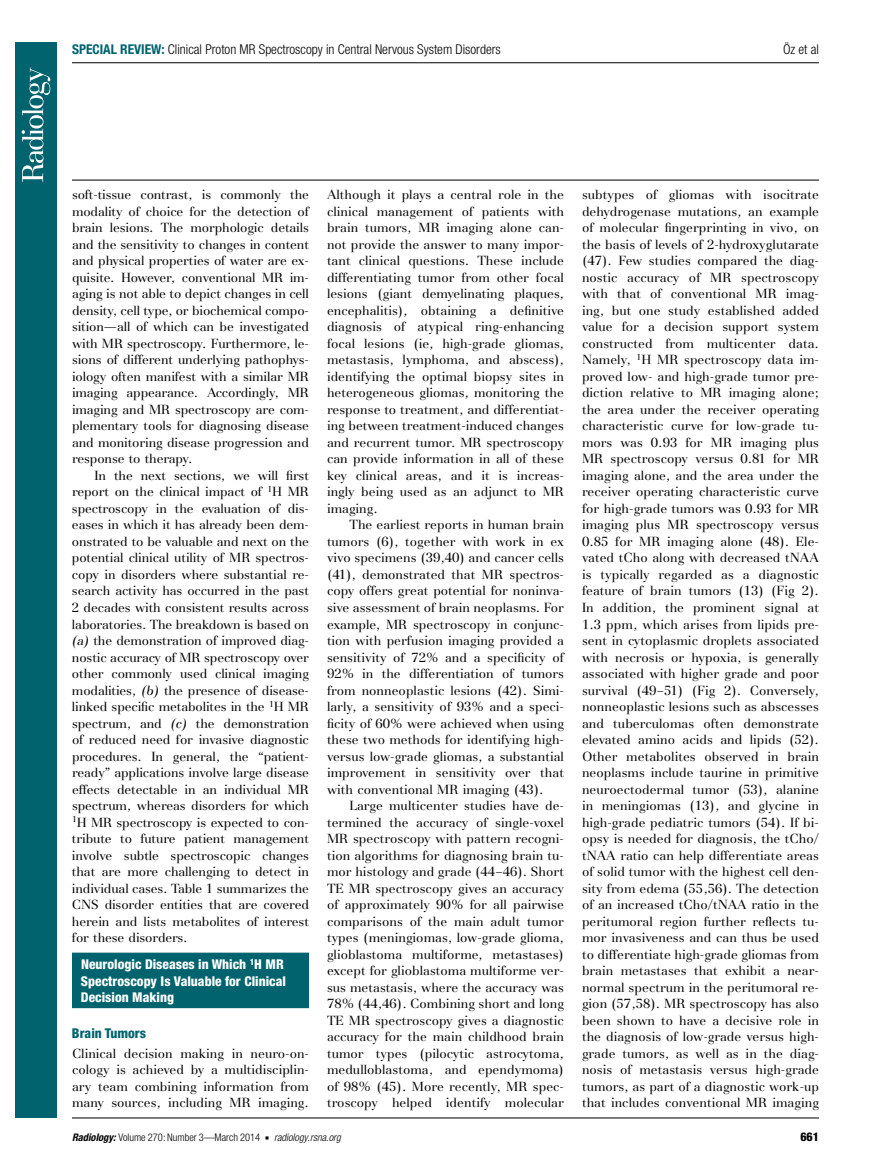
<style>
.page{position:relative;width:891px;height:1175px;background:#fff}
.page>*{position:absolute;margin:0;border:0;box-sizing:border-box;transform-origin:0 0}
.t1{font:300 condensed 13.5px "Helvetica Neue";color:#000}
.t2{font:800 condensed 13.5px/16.5px "Helvetica Neue";color:#fff}
.t3{font:800 condensed 13.5px "Helvetica Neue";color:#00636d}
.t4{font:13.2px/16.5px "AT Basilia";color:#000;text-align:justify}
.t5{font:800 condensed 12px "Helvetica Neue";color:#000}
.t6{font:300 condensed 10.5px "Helvetica Neue";color:#000}
.s1{font-weight:700;color:#00636d}
.s2{font-style:italic}
.s3{font-weight:700;font-style:italic}
.s4{font-family:"Universal Newswith Comm Pi";font-weight:400;font-stretch:normal;font-size:6px}
</style>
<div class="page">
<hr style="left:72px;top:180px;width:747px;height:1px;background:#000">
<hr style="left:72px;top:1117px;width:747px;height:1px;background:#000">
<hr style="left:72px;top:62px;width:747px;height:1px;background:#000">
<div style="left:72px;top:952px;width:237px;height:56px;background:#00636d"></div>
<div style="left:15px;top:42px;width:42px;height:1075px;background:#00636d"></div>
<svg style="left:22px;top:68px;width:28px;height:114px"></svg>
<p class="t1" style="left:72px;top:41px;width:430px"><span class="s1">SPECIAL REVIEW:</span> Clinical Proton MR Spectroscopy in Central Nervous System Disorders</p>
<p class="t1" style="left:783px;top:41px;width:37px">Öz et al</p>
<p class="t4" style="left:72px;top:187px;width:239px">soft-tissue contrast, is commonly the modality of choice for the detection of brain lesions. The morphologic details and the sensitivity to changes in content and physical properties of water are ex&shy;quisite. However, conventional MR im&shy;aging is not able to depict changes in cell density, cell type, or biochemical compo&shy;sition—all of which can be investigated with MR spectroscopy. Furthermore, le&shy;sions of different underlying pathophys&shy;iology often manifest with a similar MR imaging appearance. Accordingly, MR imaging and MR spectroscopy are com&shy;plementary tools for diagnosing disease and monitoring disease progression and response to therapy.</p>
<p class="t4" style="left:72px;top:467px;width:239px;text-indent:23px">In the next sections, we will first report on the clinical impact of <sup>1</sup>H MR spectroscopy in the evaluation of dis&shy;eases in which it has already been dem&shy;onstrated to be valuable and next on the potential clinical utility of MR spectros&shy;copy in disorders where substantial re&shy;search activity has occurred in the past 2 decades with consistent results across laboratories. The breakdown is based on <span class="s2">(a)</span> the demonstration of improved diag&shy;nostic accuracy of MR spectroscopy over other commonly used clinical imaging modalities, <span class="s2">(b)</span> the presence of disease&shy;linked specific metabolites in the <sup>1</sup>H MR spectrum, and <span class="s2">(c)</span> the demonstration of reduced need for invasive diagnostic procedures. In general, the “patient&shy;ready” applications involve large disease effects detectable in an individual MR spectrum, whereas disorders for which <sup>1</sup>H MR spectroscopy is expected to con&shy;tribute to future patient management involve subtle spectroscopic changes that are more challenging to detect in individual cases. Table 1 summarizes the CNS disorder entities that are covered herein and lists metabolites of interest for these disorders.</p>
<p class="t2" style="left:81px;top:955px;width:207px">Neurologic Diseases in Which <sup>1</sup>H MR<br>Spectroscopy Is Valuable for Clinical<br>Decision Making</p>
<p class="t3" style="left:72px;top:1025px;width:76px">Brain Tumors</p>
<p class="t4" style="left:72px;top:1045px;width:239px">Clinical decision making in neuro-on&shy;cology is achieved by a multidisciplin&shy;ary team combining information from many sources, including MR imaging.</p>
<p class="t4" style="left:327px;top:187px;width:239px">Although it plays a central role in the clinical management of patients with brain tumors, MR imaging alone can&shy;not provide the answer to many impor&shy;tant clinical questions. These include differentiating tumor from other focal lesions (giant demyelinating plaques, encephalitis), obtaining a definitive diagnosis of atypical ring-enhancing focal lesions (ie, high-grade gliomas, metastasis, lymphoma, and abscess), identifying the optimal biopsy sites in heterogeneous gliomas, monitoring the response to treatment, and differentiat&shy;ing between treatment-induced changes and recurrent tumor. MR spectroscopy can provide information in all of these key clinical areas, and it is increas&shy;ingly being used as an adjunct to MR imaging.</p>
<p class="t4" style="left:327px;top:517px;width:239px;text-indent:23px">The earliest reports in human brain tumors (6), together with work in ex vivo specimens (39,40) and cancer cells (41), demonstrated that MR spectros&shy;copy offers great potential for noninva&shy;sive assessment of brain neoplasms. For example, MR spectroscopy in conjunc&shy;tion with perfusion imaging provided a sensitivity of 72% and a specificity of 92% in the differentiation of tumors from nonneoplastic lesions (42). Simi&shy;larly, a sensitivity of 93% and a speci&shy;ficity of 60% were achieved when using these two methods for identifying high&shy;versus low-grade gliomas, a substantial improvement in sensitivity over that with conventional MR imaging (43).</p>
<p class="t4" style="left:327px;top:797px;width:239px;text-indent:23px">Large multicenter studies have de&shy;termined the accuracy of single-voxel MR spectroscopy with pattern recogni&shy;tion algorithms for diagnosing brain tu&shy;mor histology and grade (44–46). Short TE MR spectroscopy gives an accuracy of approximately 90% for all pairwise comparisons of the main adult tumor types (meningiomas, low-grade glioma, glioblastoma multiforme, metastases) except for glioblastoma multiforme ver&shy;sus metastasis, where the accuracy was 78% (44,46). Combining short and long TE MR spectroscopy gives a diagnostic accuracy for the main childhood brain tumor types (pilocytic astrocytoma, medulloblastoma, and ependymoma) of 98% (45). More recently, MR spec&shy;troscopy helped identify molecular</p>
<p class="t4" style="left:582px;top:187px;width:239px">subtypes of gliomas with isocitrate dehydrogenase mutations, an example of molecular fingerprinting in vivo, on the basis of levels of 2-hydroxyglutarate (47). Few studies compared the diag&shy;nostic accuracy of MR spectroscopy with that of conventional MR imag&shy;ing, but one study established added value for a decision support system constructed from multicenter data.<br>Namely, <sup>1</sup>H MR spectroscopy data im&shy;proved low- and high-grade tumor pre&shy;diction relative to MR imaging alone; the area under the receiver operating characteristic curve for low-grade tu&shy;mors was 0.93 for MR imaging plus MR spectroscopy versus 0.81 for MR imaging alone, and the area under the receiver operating characteristic curve for high-grade tumors was 0.93 for MR imaging plus MR spectroscopy versus 0.85 for MR imaging alone (48). Ele&shy;vated tCho along with decreased tNAA is typically regarded as a diagnostic feature of brain tumors (13) (Fig 2).<br>In addition, the prominent signal at 1.3 ppm, which arises from lipids pre&shy;sent in cytoplasmic droplets associated with necrosis or hypoxia, is generally associated with higher grade and poor survival (49–51) (Fig 2). Conversely, nonneoplastic lesions such as abscesses and tuberculomas often demonstrate elevated amino acids and lipids (52).<br>Other metabolites observed in brain neoplasms include taurine in primitive neuroectodermal tumor (53), alanine in meningiomas (13), and glycine in high-grade pediatric tumors (54). If bi&shy;opsy is needed for diagnosis, the tCho/ tNAA ratio can help differentiate areas of solid tumor with the highest cell den&shy;sity from edema (55,56). The detection of an increased tCho/tNAA ratio in the peritumoral region further reflects tu&shy;mor invasiveness and can thus be used to differentiate high-grade gliomas from brain metastases that exhibit a near&shy;normal spectrum in the peritumoral re&shy;gion (57,58). MR spectroscopy has also been shown to have a decisive role in the diagnosis of low-grade versus high&shy;grade tumors, as well as in the diag&shy;nosis of metastasis versus high-grade tumors, as part of a diagnostic work-up that includes conventional MR imaging</p>
<p class="t6" style="left:72px;top:1130px;width:270px"><span class="s3">Radiology:</span> Volume 270: Number 3—March 2014 <span class="s4">n</span> <span class="s2">radiology.rsna.org</span></p>
<p class="t5" style="left:801px;top:1128px;width:20px">661</p>
</div>
